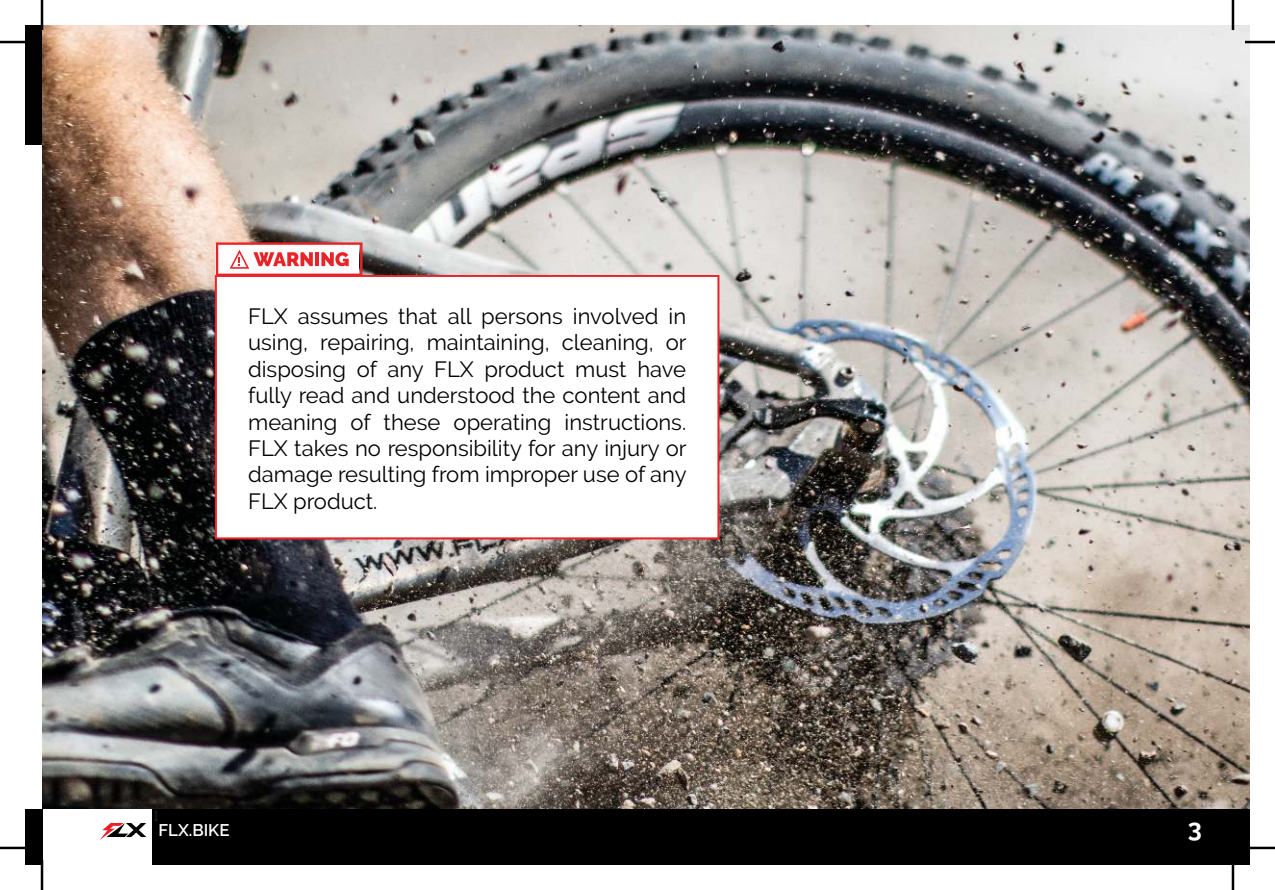
<style>
.page{position:relative;width:1275px;height:890px;background:#fff}
.page>*{position:absolute;margin:0;border:0;box-sizing:border-box;transform-origin:0 0}
.t1{font:700 25.2px "Raleway";color:#fff}
.t2{font:22px/26.4px "Raleway";color:#000;text-align:justify}
.t3{font:600 16.8px "Raleway";color:#fff}
.t4{font:16.8px "Minion Pro";color:#221e1f}
</style>
<div class="page">
<div style="left:25px;top:808px;width:18px;height:56px;background:#010000"></div>
<div style="left:152px;top:808px;width:1098px;height:56px;background:#010000"></div>
<svg style="left:100px;top:822px;width:46px;height:17px"></svg>
<img style="left:42px;top:25px;width:1208px;height:783px">
<div style="left:216px;top:276px;width:502px;height:262px;background:#fff"></div>
<div style="left:215px;top:275px;width:504px;height:264px;border:2px solid #ea2328"></div>
<svg style="left:216px;top:242px;width:146px;height:34px"></svg>
<hr style="left:0;top:41px;width:30px;height:2px;background:#000">
<hr style="left:1245px;top:41px;width:30px;height:2px;background:#000">
<hr style="left:0;top:846px;width:30px;height:2px;background:#000">
<hr style="left:1245px;top:846px;width:30px;height:2px;background:#000">
<hr style="left:41px;top:0;width:2px;height:30px;background:#000">
<hr style="left:41px;top:859px;width:2px;height:30px;background:#000">
<hr style="left:1231px;top:0;width:3px;height:30px;background:#000">
<hr style="left:1231px;top:859px;width:3px;height:30px;background:#000">
<p class="t2" style="left:248px;top:305px;width:440px">FLX assumes that all persons involved in using, repairing, maintaining, cleaning, or disposing of any FLX product must have fully read and understood the content and meaning of these operating instructions.<br>FLX takes no responsibility for any injury or damage resulting from improper use of any FLX product.</p>
<p class="t4" style="left:152px;top:805px;width:10px">1</p>
<p class="t3" style="left:158px;top:819px;width:73px">FLX.BIKE</p>
<p class="t1" style="left:1187px;top:817px;width:16px">3</p>
</div>
